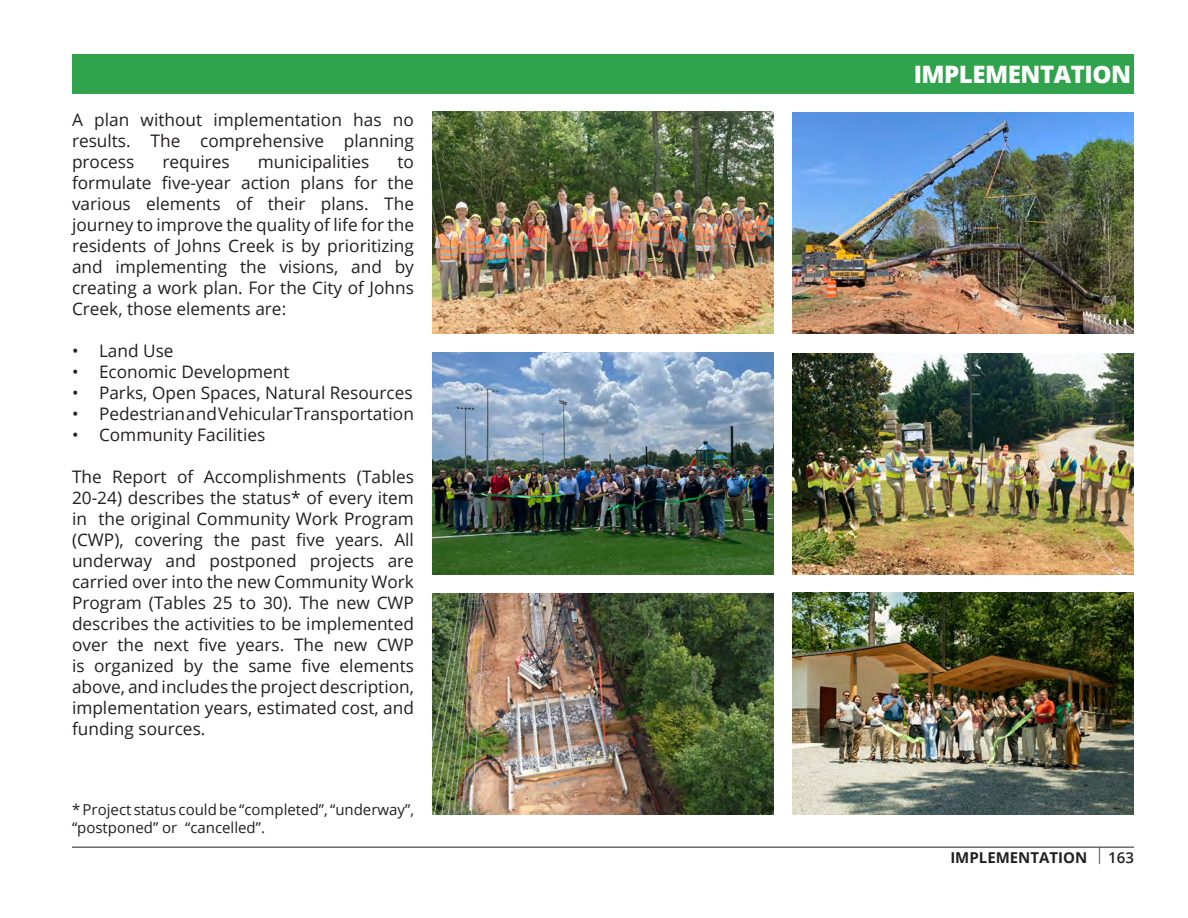
<style>
.page{position:relative;width:1188px;height:918px;background:#fff}
.page>*{position:absolute;margin:0;border:0;box-sizing:border-box;transform-origin:0 0}
.t1{font:800 24px "Open Sans";letter-spacing:-.02em;color:#fff}
.t2{font:17.25px/21px "Open Sans";color:#231f20;text-align:justify}
.t3{font:15px/18px "Open Sans";color:#231f20}
.t4{font:700 15px "Open Sans";color:#231f20}
.s1{font-weight:600}
</style>
<div class="page">
<div style="left:72px;top:54px;width:1062px;height:40px;background:#31a34d"></div>
<hr style="left:72px;top:847px;width:1062px;height:1px;background:#231f20">
<img style="left:792px;top:353px;width:342px;height:222px">
<img style="left:792px;top:113px;width:342px;height:221px">
<img style="left:432px;top:112px;width:342px;height:221px">
<img style="left:432px;top:593px;width:342px;height:221px">
<img style="left:792px;top:592px;width:342px;height:222px">
<img style="left:432px;top:353px;width:342px;height:222px">
<p class="t2" style="left:72px;top:109px;width:344px">A plan without implementation has no results. The comprehensive planning process</p>
<p class="t2" style="left:163px;top:150px;width:69px">requires</p>
<p class="t2" style="left:258px;top:150px;width:113px">municipalities</p>
<p class="t2" style="left:72px;top:150px;width:344px;text-indent:325px">to formulate five-year action plans for the various elements of their plans. The journey to improve the quality of life for the residents of Johns Creek is by prioritizing and implementing the visions, and by creating a work plan. For the City of Johns Creek, those elements are:</p>
<p class="t2" style="left:72px;top:340px;width:103px">• Land Use</p>
<p class="t2" style="left:72px;top:361px;width:219px">• Economic Development</p>
<p class="t2" style="left:72px;top:382px;width:342px">• Parks, Open Spaces, Natural Resources</p>
<p class="t2" style="left:72px;top:403px;width:343px">• Pedestrian and Vehicular Transportation</p>
<p class="t2" style="left:72px;top:424px;width:195px">• Community Facilities</p>
<p class="t2" style="left:72px;top:466px;width:344px">The Report of Accomplishments (Tables 20-24) describes the status* of every item in the original Community Work Program (CWP), covering the past five years. All underway and postponed projects are carried over into the new Community Work Program (Tables 25 to 30). The new CWP describes the activities to be implemented over the next five years. The new CWP is organized by the same five elements above, and includes the project description, implementation years, estimated cost, and funding sources.</p>
<p class="t3" style="left:72px;top:800px;width:344px">* Project status could be “completed”, “underway”, “postponed” or “cancelled”.</p>
<h1 class="t1" style="left:914px;top:56px;width:219px">IMPLEMENTATION</h1>
<p class="t4" style="left:950px;top:846px;width:185px">IMPLEMENTATION <sup>|</sup> <span class="s1">163</span></p>
</div>
